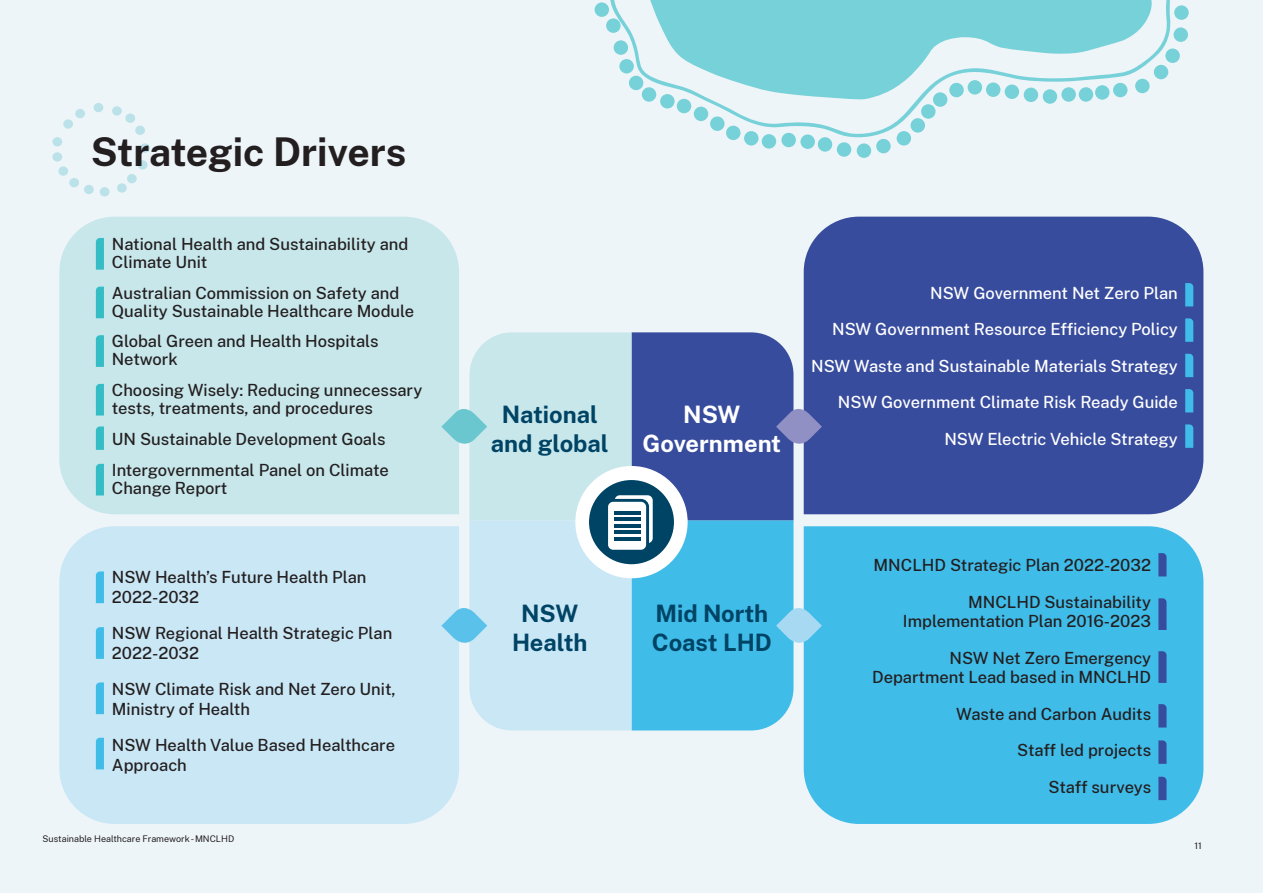
<style>
.page{position:relative;width:1263px;height:893px;background:#eef5f9}
.page>*{position:absolute;margin:0;border:0;box-sizing:border-box;transform-origin:0 0}
.Heading_2{font:700 39px "Public Sans";color:#231f20}
.Heading_2-2{font:700 23.55px/28.3px "Public Sans";color:#004465;text-align:center}
.Heading_2-3{font:700 23.55px/28.3px "Public Sans";color:#fff;text-align:center}
.Main_Body_Text{font:500 16.5px/19.5px "Public Sans";color:#231f20}
.Main_Body_Text-2{font:500 16.5px "Public Sans";color:#fff}
.t1{font:9px "Public Sans";color:#231f20}
</style>
<div class="page">
<div style="left:804px;top:217px;width:399px;height:297px;background:#384c9d"></div>
<div style="left:804px;top:526px;width:399px;height:298px;background:#40bce9"></div>
<svg style="left:112px;top:106px;width:10px;height:10px"></svg>
<div style="left:125px;top:114px;width:10px;height:9px;background:#bae2e8;border-radius:50%"></div>
<div style="left:135px;top:126px;width:10px;height:9px;background:#bae2e8;border-radius:50%"></div>
<svg style="left:140px;top:143px;width:10px;height:10px"></svg>
<div style="left:138px;top:160px;width:9px;height:10px;background:#bae2e8;border-radius:50%"></div>
<div style="left:75px;top:109px;width:10px;height:9px;background:#bae2e8;border-radius:50%"></div>
<svg style="left:63px;top:119px;width:10px;height:10px"></svg>
<div style="left:52px;top:137px;width:10px;height:9px;background:#bae2e8;border-radius:50%"></div>
<svg style="left:52px;top:152px;width:10px;height:10px"></svg>
<svg style="left:58px;top:166px;width:10px;height:10px"></svg>
<div style="left:69px;top:178px;width:10px;height:9px;background:#bae2e8;border-radius:50%"></div>
<div style="left:84px;top:185px;width:10px;height:9px;background:#bae2e8;border-radius:50%"></div>
<div style="left:100px;top:187px;width:9px;height:9px;background:#bae2e8;border-radius:50%"></div>
<svg style="left:117px;top:183px;width:10px;height:10px"></svg>
<div style="left:127px;top:174px;width:10px;height:9px;background:#bae2e8;border-radius:50%"></div>
<div style="left:94px;top:103px;width:9px;height:9px;background:#bae2e8;border-radius:50%"></div>
<div style="left:59px;top:217px;width:400px;height:297px;background:#c8e7eb"></div>
<svg style="left:96px;top:238px;width:8px;height:32px"></svg>
<svg style="left:96px;top:287px;width:8px;height:31px"></svg>
<svg style="left:96px;top:335px;width:8px;height:32px"></svg>
<svg style="left:96px;top:384px;width:8px;height:32px"></svg>
<svg style="left:96px;top:426px;width:8px;height:24px"></svg>
<svg style="left:96px;top:464px;width:8px;height:31px"></svg>
<div style="left:59px;top:526px;width:400px;height:298px;background:#cae7f6"></div>
<svg style="left:96px;top:571px;width:8px;height:32px"></svg>
<svg style="left:96px;top:627px;width:8px;height:32px"></svg>
<svg style="left:96px;top:682px;width:8px;height:32px"></svg>
<svg style="left:96px;top:738px;width:8px;height:31px"></svg>
<svg style="left:1185px;top:283px;width:8px;height:23px"></svg>
<svg style="left:1158px;top:651px;width:8px;height:32px"></svg>
<svg style="left:1185px;top:318px;width:8px;height:24px"></svg>
<svg style="left:1158px;top:598px;width:8px;height:32px"></svg>
<svg style="left:1185px;top:354px;width:8px;height:23px"></svg>
<svg style="left:1158px;top:704px;width:8px;height:23px"></svg>
<svg style="left:1158px;top:553px;width:8px;height:23px"></svg>
<svg style="left:1185px;top:389px;width:8px;height:23px"></svg>
<svg style="left:1158px;top:740px;width:8px;height:24px"></svg>
<svg style="left:1185px;top:424px;width:8px;height:24px"></svg>
<svg style="left:1158px;top:777px;width:8px;height:23px"></svg>
<svg style="left:441px;top:332px;width:381px;height:398px;background:#8abadb"></svg>
<svg style="left:594px;top:0;width:594px;height:139px"></svg>
<div style="left:1174px;top:5px;width:15px;height:15px;background:#77d1d8;border-radius:50%"></div>
<div style="left:1173px;top:27px;width:15px;height:15px;background:#77d1d8;border-radius:50%"></div>
<div style="left:1165px;top:49px;width:15px;height:14px;background:#77d1d8;border-radius:50%"></div>
<div style="left:1154px;top:65px;width:14px;height:14px;background:#77d1d8;border-radius:50%"></div>
<div style="left:1135px;top:79px;width:14px;height:14px;background:#77d1d8;border-radius:50%"></div>
<div style="left:1113px;top:83px;width:14px;height:14px;background:#77d1d8;border-radius:50%"></div>
<div style="left:1095px;top:85px;width:14px;height:15px;background:#77d1d8;border-radius:50%"></div>
<div style="left:1079px;top:87px;width:14px;height:15px;background:#77d1d8;border-radius:50%"></div>
<div style="left:1061px;top:87px;width:15px;height:15px;background:#77d1d8;border-radius:50%"></div>
<div style="left:1043px;top:89px;width:14px;height:15px;background:#77d1d8;border-radius:50%"></div>
<div style="left:1024px;top:88px;width:14px;height:14px;background:#77d1d8;border-radius:50%"></div>
<div style="left:1005px;top:85px;width:14px;height:14px;background:#77d1d8;border-radius:50%"></div>
<div style="left:986px;top:83px;width:14px;height:14px;background:#77d1d8;border-radius:50%"></div>
<div style="left:968px;top:80px;width:14px;height:15px;background:#77d1d8;border-radius:50%"></div>
<div style="left:949px;top:83px;width:15px;height:14px;background:#77d1d8;border-radius:50%"></div>
<div style="left:933px;top:92px;width:14px;height:15px;background:#77d1d8;border-radius:50%"></div>
<div style="left:921px;top:104px;width:14px;height:15px;background:#77d1d8;border-radius:50%"></div>
<div style="left:910px;top:118px;width:15px;height:15px;background:#77d1d8;border-radius:50%"></div>
<div style="left:897px;top:131px;width:14px;height:15px;background:#77d1d8;border-radius:50%"></div>
<div style="left:876px;top:139px;width:15px;height:14px;background:#77d1d8;border-radius:50%"></div>
<div style="left:857px;top:143px;width:14px;height:15px;background:#77d1d8;border-radius:50%"></div>
<div style="left:837px;top:142px;width:14px;height:15px;background:#77d1d8;border-radius:50%"></div>
<div style="left:818px;top:137px;width:14px;height:15px;background:#77d1d8;border-radius:50%"></div>
<div style="left:800px;top:134px;width:15px;height:15px;background:#77d1d8;border-radius:50%"></div>
<div style="left:781px;top:133px;width:15px;height:14px;background:#77d1d8;border-radius:50%"></div>
<div style="left:762px;top:134px;width:14px;height:15px;background:#77d1d8;border-radius:50%"></div>
<div style="left:744px;top:131px;width:14px;height:15px;background:#77d1d8;border-radius:50%"></div>
<div style="left:726px;top:126px;width:14px;height:14px;background:#77d1d8;border-radius:50%"></div>
<div style="left:710px;top:116px;width:14px;height:15px;background:#77d1d8;border-radius:50%"></div>
<div style="left:694px;top:107px;width:14px;height:14px;background:#77d1d8;border-radius:50%"></div>
<div style="left:677px;top:99px;width:14px;height:14px;background:#77d1d8;border-radius:50%"></div>
<div style="left:660px;top:94px;width:15px;height:14px;background:#77d1d8;border-radius:50%"></div>
<div style="left:642px;top:87px;width:14px;height:15px;background:#77d1d8;border-radius:50%"></div>
<div style="left:629px;top:76px;width:14px;height:14px;background:#77d1d8;border-radius:50%"></div>
<div style="left:619px;top:59px;width:15px;height:15px;background:#77d1d8;border-radius:50%"></div>
<div style="left:614px;top:40px;width:14px;height:15px;background:#77d1d8;border-radius:50%"></div>
<div style="left:606px;top:18px;width:14px;height:15px;background:#77d1d8;border-radius:50%"></div>
<div style="left:595px;top:2px;width:14px;height:15px;background:#77d1d8;border-radius:50%"></div>
<p class="Heading_2" style="left:91px;top:123px;width:317px">Strategic Drivers</p>
<p class="Main_Body_Text" style="left:112px;top:234px;width:298px;line-height:18px">National Health and Sustainability and<br>Climate Unit</p>
<p class="Main_Body_Text" style="left:112px;top:283px;width:304px;line-height:18px">Australian Commission on Safety and<br>Quality Sustainable Healthcare Module</p>
<p class="Main_Body_Text" style="left:112px;top:331px;width:268px;line-height:18px">Global Green and Health Hospitals<br>Network</p>
<p class="Main_Body_Text" style="left:112px;top:380px;width:312px;line-height:18px">Choosing Wisely: Reducing unnecessary tests, treatments, and procedures</p>
<p class="Main_Body_Text" style="left:112px;top:428px;width:275px">UN Sustainable Development Goals</p>
<p class="Main_Body_Text" style="left:112px;top:460px;width:278px;line-height:18px">Intergovernmental Panel on Climate<br>Change Report</p>
<p class="Main_Body_Text" style="left:112px;top:567px;width:256px">NSW Health’s Future Health Plan<br>2022-2032</p>
<p class="Main_Body_Text" style="left:112px;top:623px;width:282px">NSW Regional Health Strategic Plan<br>2022-2032</p>
<p class="Main_Body_Text" style="left:112px;top:679px;width:285px">NSW Climate Risk and Net Zero Unit,<br>Ministry of Health</p>
<p class="Main_Body_Text" style="left:112px;top:735px;width:285px">NSW Health Value Based Healthcare<br>Approach</p>
<p class="t1" style="left:43px;top:833px;width:193px">Sustainable Healthcare Framework - MNCLHD</p>
<p class="Heading_2-2" style="left:491px;top:399px;width:119px">National and global</p>
<p class="Heading_2-3" style="left:642px;top:399px;width:140px">NSW<br>Government</p>
<p class="Main_Body_Text-2" style="left:930px;top:281px;width:249px">NSW Government Net Zero Plan</p>
<p class="Main_Body_Text-2" style="left:832px;top:318px;width:347px">NSW Government Resource Efficiency Policy</p>
<p class="Main_Body_Text-2" style="left:811px;top:354px;width:368px">NSW Waste and Sustainable Materials Strategy</p>
<p class="Main_Body_Text-2" style="left:838px;top:391px;width:341px">NSW Government Climate Risk Ready Guide</p>
<p class="Main_Body_Text-2" style="left:944px;top:427px;width:235px">NSW Electric Vehicle Strategy</p>
<p class="Heading_2-2" style="left:512px;top:598px;width:77px">NSW<br>Health</p>
<p class="Heading_2-2" style="left:652px;top:598px;width:122px;text-align:left">Mid North<br>Coast LHD</p>
<p class="Main_Body_Text" style="left:873px;top:555px;width:279px">MNCLHD Strategic Plan 2022-2032</p>
<p class="Main_Body_Text" style="left:903px;top:591px;width:250px;text-align:right">MNCLHD Sustainability<br>Implementation Plan 2016-2023</p>
<p class="Main_Body_Text" style="left:872px;top:647px;width:280px;text-align:right">NSW Net Zero Emergency<br>Department Lead based in MNCLHD</p>
<p class="Main_Body_Text" style="left:956px;top:703px;width:196px">Waste and Carbon Audits</p>
<p class="Main_Body_Text" style="left:1017px;top:740px;width:135px">Staff led projects</p>
<p class="Main_Body_Text" style="left:1048px;top:776px;width:104px">Staff surveys</p>
<p class="t1" style="left:1194px;top:839px;width:9px">11</p>
</div>
